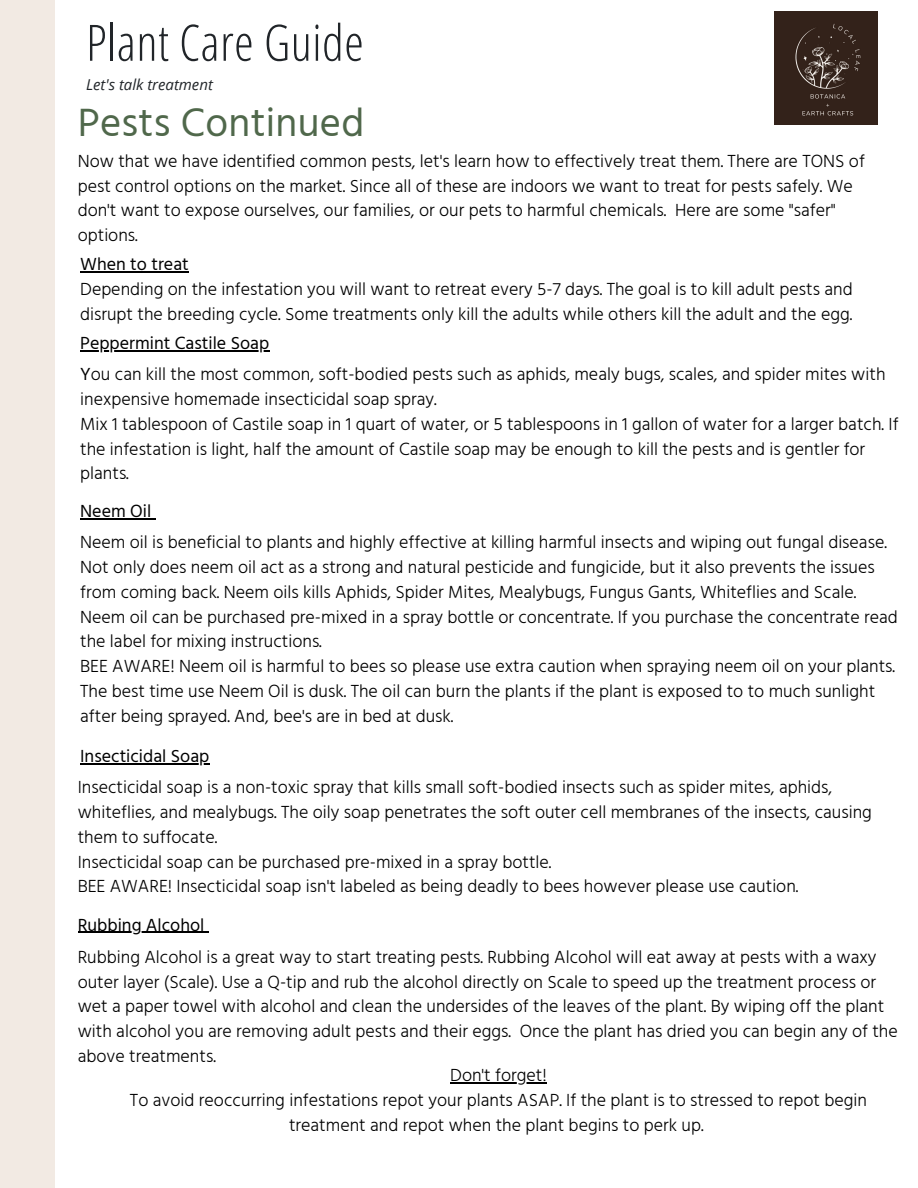
<style>
.page{position:relative;width:918px;height:1188px;background:#fff}
.page>*{position:absolute;margin:0;border:0;box-sizing:border-box;transform-origin:0 0}
.t1{font:300 50.1px "Open Sans Condensed";letter-spacing:.01em;color:#212529}
.t2{font:40.5px "Hind Vadodara";letter-spacing:.005em;color:#50684b}
.t3{font:300 18px/24.8px "Hind Vadodara";color:#000}
.t4{font:18px "Hind Vadodara";color:#000}
.t5{font:italic 15px "Open Sans";color:#212529}
.s1{font-weight:400}
</style>
<div class="page">
<div style="left:0;top:0;width:55px;height:1188px;background:#f2eae3"></div>
<hr style="left:80px;top:350px;width:189px;height:1px;background:#000">
<hr style="left:80px;top:518px;width:71px;height:1px;background:#000">
<hr style="left:80px;top:271px;width:109px;height:2px;background:#000">
<hr style="left:80px;top:763px;width:129px;height:1px;background:#000">
<hr style="left:78px;top:932px;width:126px;height:1px;background:#000">
<hr style="left:450px;top:1082px;width:97px;height:1px;background:#000">
<img style="left:774px;top:12px;width:104px;height:112px">
<h1 class="t1" style="left:86px;top:7px;width:279px">Plant Care Guide</h1>
<p class="t5" style="left:86px;top:74px;width:128px">Let's talk treatment</p>
<h2 class="t2" style="left:78px;top:90px;width:288px">Pests Continued</h2>
<p class="t3" style="left:78px;top:148px;width:789px">Now that we have identified common pests, let's learn how to effectively treat them. There are TONS of pest control options on the market. Since all of these are indoors we want to treat for pests safely. We don't want to expose ourselves, our families, or our pets to harmful chemicals. Here are some "safer" options.</p>
<p class="t4" style="left:80px;top:250px;width:110px">When to treat</p>
<p class="t3" style="left:80px;top:276px;width:774px">Depending on the infestation you will want to retreat every 5-7 days. The goal is to kill adult pests and disrupt the breeding cycle. Some treatments only kill the adults while others kill the adult and the egg.</p>
<p class="t3" style="left:80px;top:327px;width:807px;line-height:31.3px"><span class="s1">Peppermint Castile Soap<br>Y</span>ou can kill the most common, soft-bodied pests such as aphids, mealy bugs, scales, and spider mites with</p>
<p class="t3" style="left:80px;top:386px;width:820px">inexpensive homemade insecticidal soap spray.<br>Mix 1 tablespoon of Castile soap in 1 quart of water, or 5 tablespoons in 1 gallon of water for a larger batch. If the infestation is light, half the amount of Castile soap may be enough to kill the pests and is gentler for plants.</p>
<p class="t4" style="left:80px;top:497px;width:73px">Neem Oil</p>
<p class="t3" style="left:80px;top:529px;width:819px">Neem oil is beneficial to plants and highly effective at killing harmful insects and wiping out fungal disease.<br>Not only does neem oil act as a strong and natural pesticide and fungicide, but it also prevents the issues from coming back. Neem oils kills Aphids, Spider Mites, Mealybugs, Fungus Gants, Whiteflies and Scale.<br>Neem oil can be purchased pre-mixed in a spray bottle or concentrate. If you purchase the concentrate read the label for mixing instructions.<br>BEE AWARE! Neem oil is harmful to bees so please use extra caution when spraying neem oil on your plants.<br>The best time use Neem Oil is dusk. The oil can burn the plants if the plant is exposed to to much sunlight after being sprayed. And, bee's are in bed at dusk.</p>
<p class="t4" style="left:80px;top:742px;width:131px">Insecticidal Soap</p>
<p class="t3" style="left:78px;top:774px;width:796px">Insecticidal soap is a non-toxic spray that kills small soft-bodied insects such as spider mites, aphids, whiteflies, and mealybugs. The oily soap penetrates the soft outer cell membranes of the insects, causing them to suffocate.<br>Insecticidal soap can be purchased pre-mixed in a spray bottle.<br>BEE AWARE! Insecticidal soap isn't labeled as being deadly to bees however please use caution.</p>
<p class="t4" style="left:78px;top:910px;width:128px">Rubbing Alcohol</p>
<p class="t3" style="left:78px;top:944px;width:822px">Rubbing Alcohol is a great way to start treating pests. Rubbing Alcohol will eat away at pests with a waxy outer layer (Scale). Use a Q-tip and rub the alcohol directly on Scale to speed up the treatment process or wet a paper towel with alcohol and clean the undersides of the leaves of the plant. By wiping off the plant with alcohol you are removing adult pests and their eggs. Once the plant has dried you can begin any of the above treatments.</p>
<p class="t3" style="left:130px;top:1062px;width:739px;text-align:center">Don't forget!<br>To avoid reoccurring infestations repot your plants ASAP. If the plant is to stressed to repot begin treatment and repot when the plant begins to perk up.</p>
</div>
